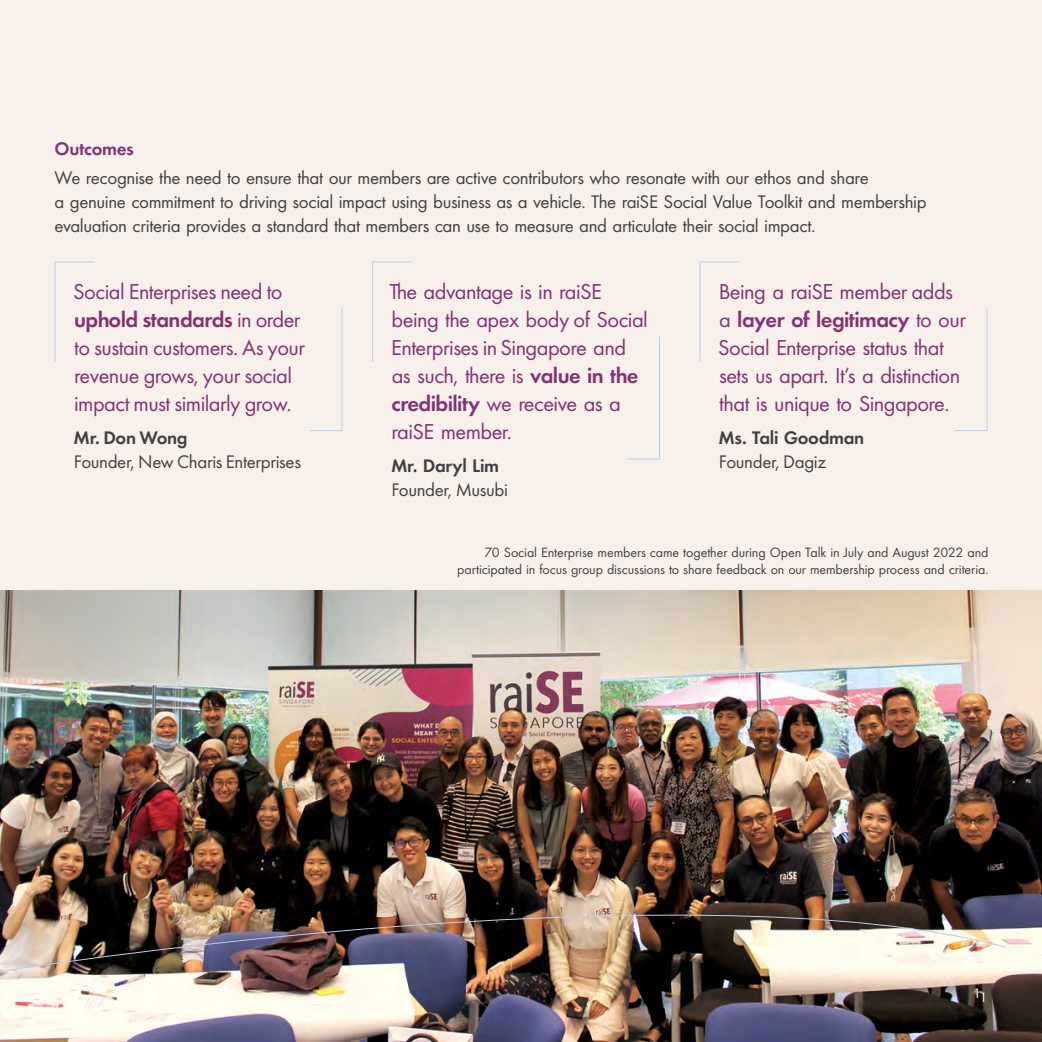
<style>
.page{position:relative;width:1042px;height:1042px;background:#f8f1eb}
.page>*{position:absolute;margin:0;border:0;box-sizing:border-box;transform-origin:0 0}
.t1{font:22.4px/28px "Futura PT";letter-spacing:-.025em;color:#853175}
.t2{font:18.9px/23.6px "Futura PT";letter-spacing:-.02em;color:#414042}
.t3{font:600 18.9px "Futura PT";letter-spacing:-.02em;color:#414042}
.t4{font:600 18.9px "Futura PT";letter-spacing:-.02em;color:#853175}
.t5{font:14px/16.8px "Futura PT";letter-spacing:-.01em;color:#414042;text-align:right}
.t6{font:14px "Futura PT";color:#fff}
.s1{font-weight:600}
</style>
<div class="page">
<img style="left:0;top:590px;width:1042px;height:372px">
<img style="left:0;top:865px;width:1007px;height:97px">
<img style="left:0;top:962px;width:1042px;height:80px">
<svg style="left:54px;top:261px;width:41px;height:101px"></svg>
<svg style="left:310px;top:308px;width:33px;height:123px"></svg>
<svg style="left:372px;top:261px;width:40px;height:101px"></svg>
<svg style="left:627px;top:336px;width:33px;height:124px"></svg>
<svg style="left:699px;top:261px;width:41px;height:101px"></svg>
<svg style="left:955px;top:308px;width:33px;height:123px"></svg>
<p class="t4" style="left:55px;top:137px;width:81px">Outcomes</p>
<p class="t2" style="left:55px;top:166px;width:873px">We recognise the need to ensure that our members are active contributors who resonate with our ethos and share<br>a genuine commitment to driving social impact using business as a vehicle. The raiSE Social Value Toolkit and membership evaluation criteria provides a standard that members can use to measure and articulate their social impact.</p>
<p class="t1" style="left:73px;top:277px;width:233px">Social Enterprises need to <span class="s1">uphold standards</span> in order to sustain customers. As your revenue grows, your social impact must similarly grow.</p>
<p class="t3" style="left:73px;top:426px;width:116px">Mr. Don Wong</p>
<p class="t2" style="left:74px;top:450px;width:229px">Founder, New Charis Enterprises</p>
<p class="t1" style="left:389px;top:277px;width:260px">The advantage is in raiSE being the apex body of Social<br>Enterprises in Singapore and as such, there is <span class="s1">value in the credibility</span> we receive as a raiSE member.</p>
<p class="t3" style="left:391px;top:454px;width:110px">Mr. Daryl Lim</p>
<p class="t2" style="left:391px;top:478px;width:118px">Founder, Musubi</p>
<p class="t1" style="left:718px;top:277px;width:249px">Being a raiSE member adds a <span class="s1">layer of legitimacy</span> to our<br>Social Enterprise status that sets us apart. It’s a distinction that is unique to Singapore.</p>
<p class="t3" style="left:718px;top:426px;width:147px">Ms. Tali Goodman</p>
<p class="t2" style="left:719px;top:450px;width:109px">Founder, Dagiz</p>
<p class="t5" style="left:457px;top:544px;width:533px">70 Social Enterprise members came together during Open Talk in July and August 2022 and participated in focus group discussions to share feedback on our membership process and criteria.</p>
<p class="t6" style="left:973px;top:987px;width:16px">11</p>
</div>
